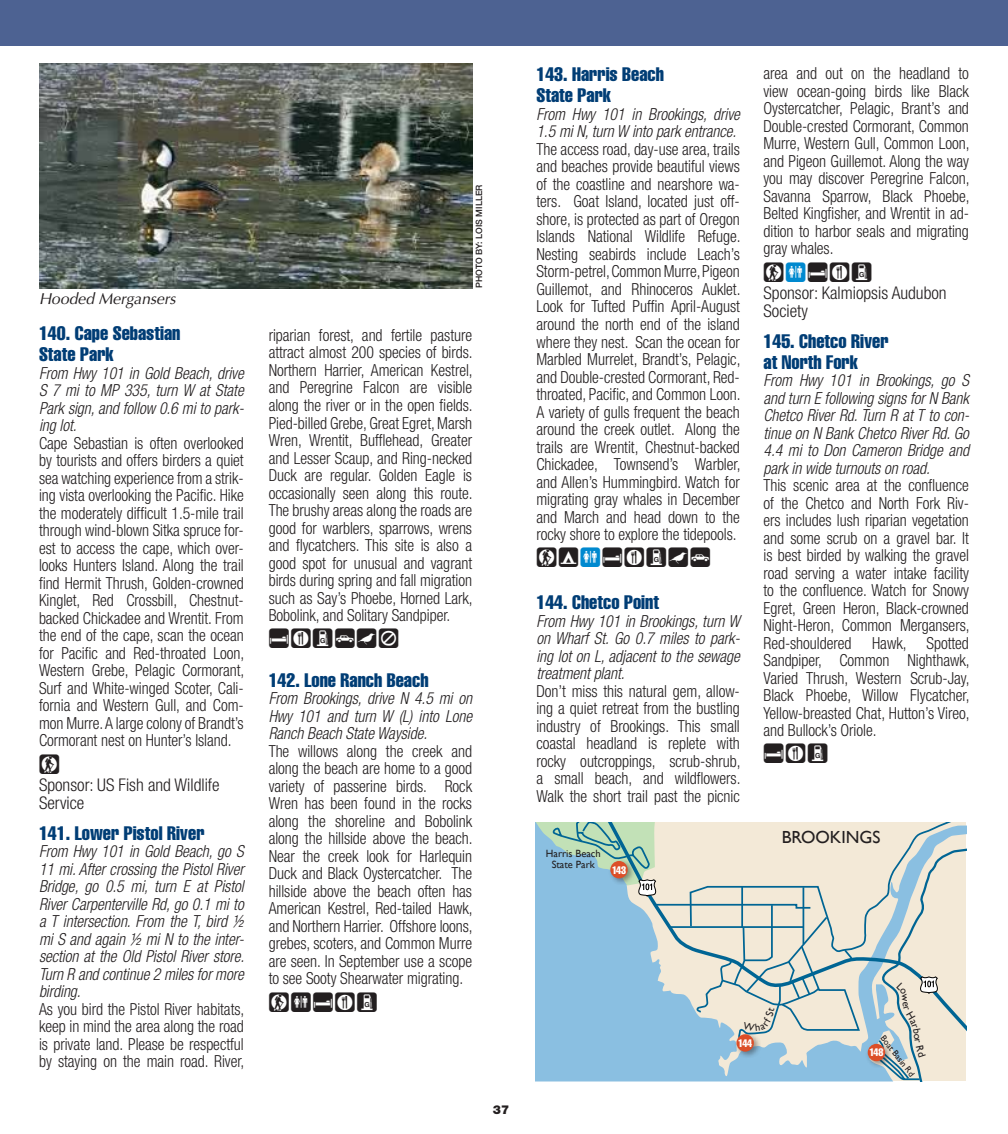
<style>
.page{position:relative;width:1008px;height:1134px;background:#fff}
.page>*{position:absolute;margin:0;border:0;box-sizing:border-box;transform-origin:0 0}
.t1{font:24.5px "Birdfont 3";letter-spacing:.06em;color:#231f20}
.t2{font:extra-condensed 19.25px/21px "Helvetica";color:#003d75}
.t3{font:300 condensed 17.5px/17.5px "Helvetica Neue";color:#231f20}
.t4{font:17.5px "Gill Sans";color:#231f20}
.t5{font:300 condensed 16.62px/17.5px "Helvetica Neue";letter-spacing:-.005em;color:#231f20;text-align:justify;scale:.95 1}
.t6{font:italic 300 condensed 16.62px/17.5px "Helvetica Neue";letter-spacing:-.005em;color:#231f20;text-align:justify;scale:.95 1}
.t7{font:italic 15.75px "Optima";color:#231f20}
.t8{font:900 12.25px "Helvetica Neue";color:#231f20}
.t9{font:extra-condensed 10.67px "Helvetica";letter-spacing:-.04em;color:#fff}
.t10{font:10.5px/10.5px "Gill Sans";color:#231f20;text-align:center}
.t11{font:500 8.75px "Helvetica Neue";color:#231f20}
.t12{font:8.75px "Gill Sans";color:#231f20}
.s1{color:#0089cf}
</style>
<div class="page">
<div style="left:0;top:0;width:1008px;height:46px;background:#4d6292"></div>
<img style="left:39px;top:63px;width:433px;height:226px">
<svg style="left:536px;top:822px;width:430px;height:259px;background:#bfd1d4"></svg>
<p class="t7" style="left:39px;top:289px;width:138px">Hooded Mergansers</p>
<p class="t2" style="left:39px;top:323px;width:143px">140. Cape Sebastian<br>State Park</p>
<p class="t6" style="left:39px;top:364px;width:217px">From Hwy 101 in Gold Beach, drive S 7 mi to MP 335, turn W at State Park sign, and follow 0.6 mi to park&shy;ing lot.</p>
<p class="t5" style="left:39px;top:434px;width:218px">Cape Sebastian is often overlooked by tourists and offers birders a quiet sea watching experience from a strik&shy;ing vista overlooking the Pacific. Hike the moderately difficult 1.5-mile trail through wind-blown Sitka spruce for&shy;est to access the cape, which over&shy;looks Hunters Island. Along the trail find Hermit Thrush, Golden-crowned Kinglet, Red Crossbill, Chestnut&shy;backed Chickadee and Wrentit. From the end of the cape, scan the ocean for Pacific and Red-throated Loon, Western Grebe, Pelagic Cormorant, Surf and White-winged Scoter, Cali&shy;fornia and Western Gull, and Com&shy;mon Murre. A large colony of Brandt’s Cormorant nest on Hunter’s Island.</p>
<h1 class="t1" style="left:39px;top:751px;width:22px">A</h1>
<p class="t3" style="left:39px;top:776px;width:182px">Sponsor: US Fish and Wildlife<br>Service</p>
<p class="t2" style="left:39px;top:822px;width:167px">141. Lower Pistol River</p>
<p class="t6" style="left:39px;top:842px;width:218px">From Hwy 101 in Gold Beach, go S 11 mi. After crossing the Pistol River Bridge, go 0.5 mi, turn E at Pistol River Carpenterville Rd, go 0.1 mi to a T intersection. From the T, bird ½ mi S and again ½ mi N to the inter&shy;section at the Old Pistol River store.<br>Turn R and continue 2 miles for more birding.</p>
<p class="t5" style="left:39px;top:1000px;width:218px">As you bird the Pistol River habitats, keep in mind the area along the road is private land. Please be respectful by staying on the main road. River,</p>
<p class="t11" style="left:474px;top:288px;width:105px;rotate:-90deg">PHOTO BY: Lois Miller</p>
<p class="t5" style="left:269px;top:326px;width:216px">riparian forest, and fertile pasture attract almost 200 species of birds.<br>Northern Harrier, American Kestrel, and Peregrine Falcon are visible along the river or in the open fields.<br>Pied-billed Grebe, Great Egret, Marsh Wren, Wrentit, Bufflehead, Greater and Lesser Scaup, and Ring-necked Duck are regular. Golden Eagle is occasionally seen along this route.<br>The brushy areas along the roads are good for warblers, sparrows, wrens and flycatchers. This site is also a good spot for unusual and vagrant birds during spring and fall migration such as Say’s Phoebe, Horned Lark, Bobolink, and Solitary Sandpiper.</p>
<h1 class="t1" style="left:269px;top:625px;width:132px">EFGKHL</h1>
<p class="t2" style="left:269px;top:669px;width:161px">142. Lone Ranch Beach</p>
<p class="t6" style="left:269px;top:689px;width:216px">From Brookings, drive N 4.5 mi on Hwy 101 and turn W (L) into Lone Ranch Beach State Wayside.</p>
<p class="t5" style="left:269px;top:742px;width:216px">The willows along the creek and along the beach are home to a good variety of passerine birds. Rock Wren has been found in the rocks along the shoreline and Bobolink along the hillside above the beach.<br>Near the creek look for Harlequin Duck and Black Oystercatcher. The hillside above the beach often has American Kestrel, Red-tailed Hawk, and Northern Harrier. Offshore loons, grebes, scoters, and Common Murre are seen. In September use a scope to see Sooty Shearwater migrating.</p>
<h1 class="t1" style="left:269px;top:989px;width:110px">ACEFG</h1>
<p class="t8" style="left:493px;top:1102px;width:18px">37</p>
<p class="t2" style="left:536px;top:64px;width:129px">143. Harris Beach<br>State Park</p>
<p class="t6" style="left:536px;top:105px;width:216px">From Hwy 101 in Brookings, drive<br>1.5 mi N, turn W into park entrance.</p>
<p class="t5" style="left:536px;top:140px;width:216px">The access road, day-use area, trails and beaches provide beautiful views of the coastline and nearshore wa&shy;ters. Goat Island, located just off&shy;shore, is protected as part of Oregon Islands National Wildlife Refuge.<br>Nesting seabirds include Leach’s Storm-petrel, Common Murre, Pigeon Guillemot, and Rhinoceros Auklet.<br>Look for Tufted Puffin April-August around the north end of the island where they nest. Scan the ocean for Marbled Murrelet, Brandt’s, Pelagic, and Double-crested Cormorant, Red&shy;throated, Pacific, and Common Loon.<br>A variety of gulls frequent the beach around the creek outlet. Along the trails are Wrentit, Chestnut-backed Chickadee, Townsend’s Warbler, and Allen’s Hummingbird. Watch for migrating gray whales in December and March and head down to the rocky shore to explore the tidepools.</p>
<h1 class="t1" style="left:536px;top:544px;width:176px">AB<span class="s1">C</span>EFGHK</h1>
<p class="t2" style="left:536px;top:592px;width:124px">144. Chetco Point</p>
<p class="t6" style="left:536px;top:612px;width:216px">From Hwy 101 in Brookings, turn W on Wharf St. Go 0.7 miles to park&shy;ing lot on L, adjacent to the sewage treatment plant.</p>
<p class="t5" style="left:536px;top:682px;width:216px">Don’t miss this natural gem, allow&shy;ing a quiet retreat from the bustling industry of Brookings. This small coastal headland is replete with rocky outcroppings, scrub-shrub, a small beach, and wildflowers.<br>Walk the short trail past the picnic</p>
<p class="t10" style="left:546px;top:848px;width:56px">Harris Beach<br>State Park</p>
<p class="t9" style="left:612px;top:863px;width:16px">143</p>
<p class="t5" style="left:764px;top:65px;width:218px">area and out on the headland to view ocean-going birds like Black Oystercatcher, Pelagic, Brant’s and Double-crested Cormorant, Common Murre, Western Gull, Common Loon, and Pigeon Guillemot. Along the way you may discover Peregrine Falcon, Savanna Sparrow, Black Phoebe, Belted Kingfisher, and Wrentit in ad&shy;dition to harbor seals and migrating gray whales.</p>
<h1 class="t1" style="left:764px;top:259px;width:110px">A<span class="s1">C</span>EFG</h1>
<p class="t3" style="left:764px;top:284px;width:185px">Sponsor: Kalmiopsis Audubon<br>Society</p>
<p class="t2" style="left:764px;top:330px;width:127px">145. Chetco River at North Fork</p>
<p class="t6" style="left:764px;top:371px;width:218px">From Hwy 101 in Brookings, go S and turn E following signs for N Bank Chetco River Rd. Turn R at T to con&shy;tinue on N Bank Chetco River Rd. Go 4.4 mi to Don Cameron Bridge and park in wide turnouts on road.</p>
<p class="t5" style="left:764px;top:476px;width:218px">This scenic area at the confluence of the Chetco and North Fork Riv&shy;ers includes lush riparian vegetation and some scrub on a gravel bar. It is best birded by walking the gravel road serving a water intake facility to the confluence. Watch for Snowy Egret, Green Heron, Black-crowned Night-Heron, Common Mergansers, Red-shouldered Hawk, Spotted Sandpiper, Common Nighthawk, Varied Thrush, Western Scrub-Jay, Black Phoebe, Willow Flycatcher, Yellow-breasted Chat, Hutton’s Vireo, and Bullock’s Oriole.</p>
<h1 class="t1" style="left:764px;top:741px;width:66px">EFG</h1>
<p class="t4" style="left:782px;top:827px;width:100px">BROOKINGS</p>
<p class="t9" style="left:738px;top:1036px;width:16px">144</p>
<p class="t12" style="left:886px;top:1033px;width:51px;rotate:52deg">BoatBasinRd</p>
<p class="t9" style="left:869px;top:1046px;width:16px">148</p>
</div>
